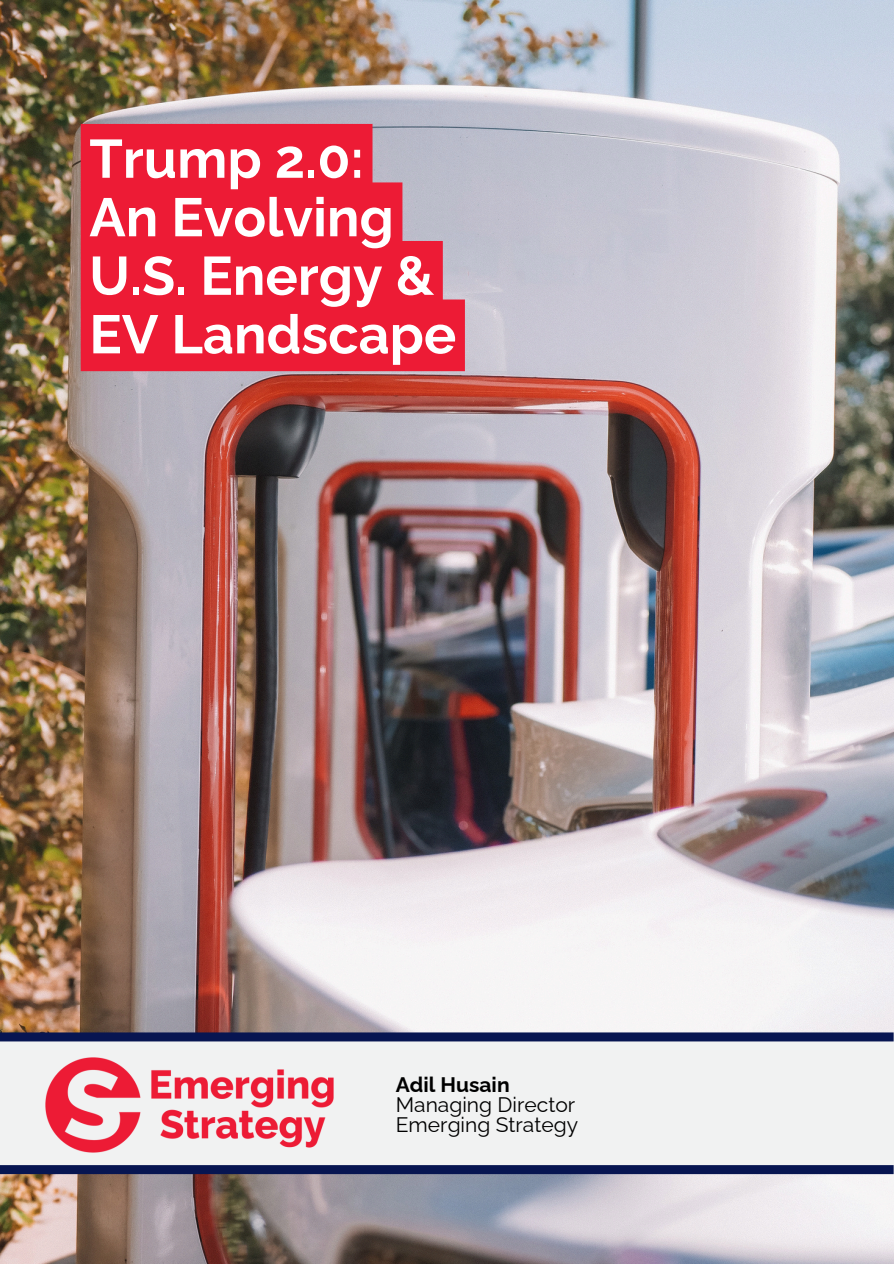
<style>
.page{position:relative;width:894px;height:1264px;background:#fff}
.page>*{position:absolute;margin:0;border:0;box-sizing:border-box;transform-origin:0 0}
.t1{font:700 54px/58.5px "Raleway";color:#fff}
.t2{font:21px "Raleway";color:#000}
.t3{font:700 21px "Raleway";color:#000}
</style>
<div class="page">
<img style="left:0;top:0;width:893px;height:1263px">
<div style="left:0;top:1036px;width:893px;height:133px;background:#f1f2f2"></div>
<div style="left:0;top:1032px;width:893px;height:9px;background:#071551"></div>
<div style="left:0;top:1165px;width:893px;height:9px;background:#071551"></div>
<img style="left:45px;top:1057px;width:288px;height:95px">
<svg style="left:81px;top:124px;width:384px;height:247px;background:#e72c45"></svg>
<p class="t1" style="left:89px;top:129px;width:368px">Trump 2.0:<br>An Evolving<br>U.S. Energy &amp;<br>EV Landscape</p>
<p class="t3" style="left:396px;top:1071px;width:115px">Adil Husain</p>
<p class="t2" style="left:396px;top:1092px;width:181px">Managing Director</p>
<p class="t2" style="left:396px;top:1112px;width:184px">Emerging Strategy</p>
</div>
